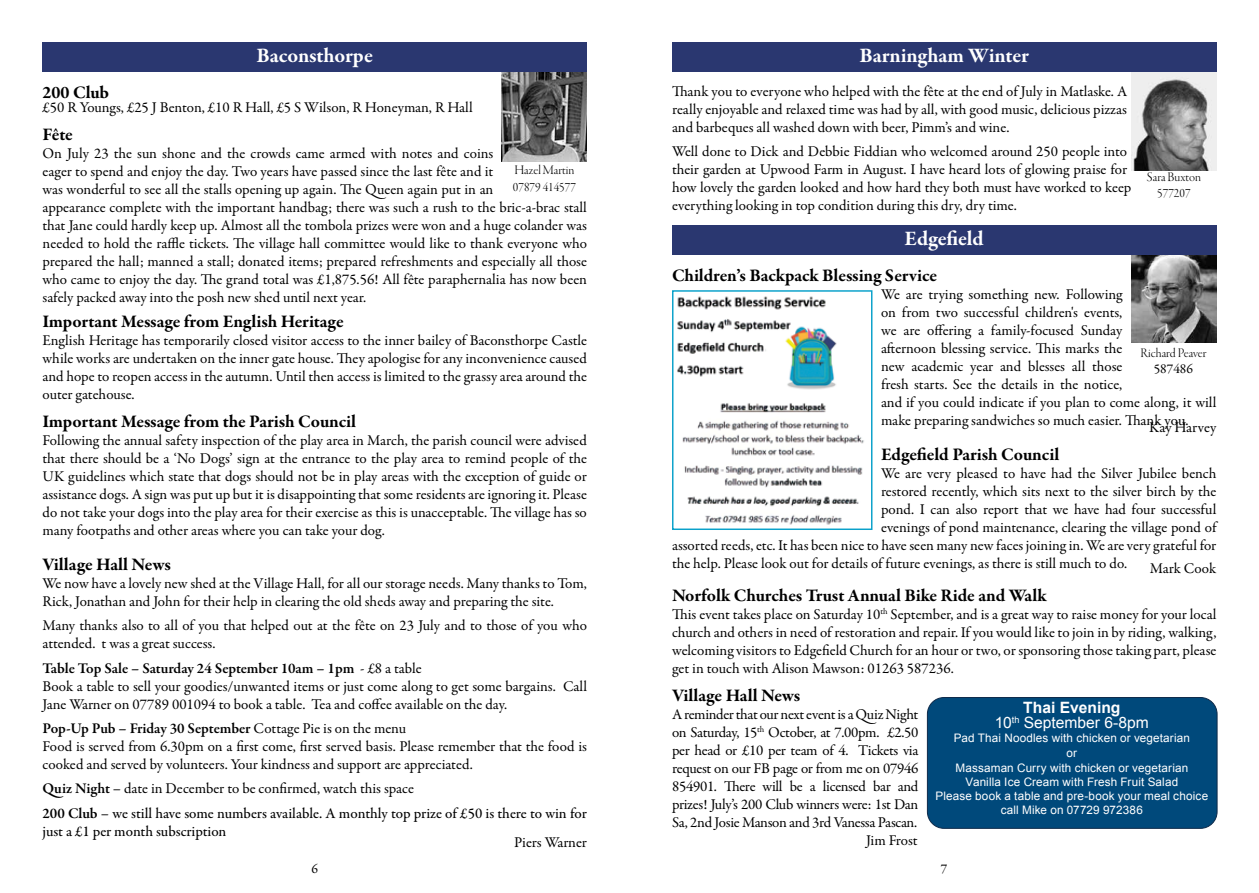
<style>
.page{position:relative;width:1259px;height:893px;background:#fff}
.page>*{position:absolute;margin:0;border:0;box-sizing:border-box;transform-origin:0 0}
.t1{font:700 21px "Garamond Premr Pro";letter-spacing:-.005em;color:#fff}
.t2{font:700 18px "Garamond Premr Pro";letter-spacing:-.005em;color:#000}
.t3{font:15.6px/14.7px "Arial";color:#fff;text-align:center}
.t4{font:15px/18px "Garamond Premr Pro";letter-spacing:-.005em;color:#000}
.t5{font:500 15px/24.3px "Garamond Premr Pro";letter-spacing:-.005em;color:#000}
.t6{font:13.5px/16.5px "Garamond Premr Pro Lt Disp";color:#000}
.t7{font:13.5px "Garamond Premr Pro";color:#000}
.t8{font:11.7px/14.4px "Arial";letter-spacing:.015em;color:#fff;text-align:center}
.s1{font-weight:600}
.s2{font-weight:400}
.s3{font-weight:700}
</style>
<div class="page">
<img style="left:502px;top:72px;width:85px;height:89px">
<div style="left:43px;top:43px;width:544px;height:29px;background:#2a3770"></div>
<div style="left:672px;top:43px;width:544px;height:29px;background:#2a3770"></div>
<img style="left:1131px;top:72px;width:85px;height:98px">
<div style="left:927px;top:697px;width:290px;height:131px;background:#00497b;border-radius:17px"></div>
<div style="left:927px;top:697px;width:290px;height:132px;border:1px solid #0e2a4a;border-radius:17px"></div>
<img style="left:1131px;top:255px;width:85px;height:88px">
<div style="left:672px;top:225px;width:544px;height:30px;background:#2a3770"></div>
<img style="left:677px;top:296px;width:187px;height:229px">
<div style="left:672px;top:290px;width:200px;height:240px;border:1px solid #0aa1ca"></div>
<h1 class="t1" style="left:256px;top:43px;width:118px">Baconsthorpe</h1>
<p class="t2" style="left:43px;top:81px;width:68px">200 Club</p>
<p class="t4" style="left:43px;top:98px;width:432px">£50 R Youngs, £25 J Benton, £10 R Hall, £5 S Wilson, R Honeyman, R Hall</p>
<p class="t2" style="left:43px;top:123px;width:32px">Fête</p>
<p class="t4" style="left:43px;top:144px;width:546px">On July 23 the sun shone and the crowds came armed with notes and coins<br>eager to spend and enjoy the day. Two years have passed since the last fête and it<br>was wonderful to see all the stalls opening up again. The Queen again put in an<br>appearance complete with the important handbag; there was such a rush to the bric-a-brac stall that Jane could hardly keep up. Almost all the tombola prizes were won and a huge colander was needed to hold the raffle tickets. The village hall committee would like to thank everyone who prepared the hall; manned a stall; donated items; prepared refreshments and especially all those who came to enjoy the day. The grand total was £1,875.56! All fête paraphernalia has now been safely packed away into the posh new shed until next year.</p>
<p class="t2" style="left:43px;top:311px;width:303px">Important Message from English Heritage</p>
<p class="t4" style="left:43px;top:332px;width:546px;text-align:justify">English Heritage has temporarily closed visitor access to the inner bailey of Baconsthorpe Castle while works are undertaken on the inner gate house. They apologise for any inconvenience caused and hope to reopen access in the autumn. Until then access is limited to the grassy area around the outer gatehouse.</p>
<p class="t2" style="left:43px;top:411px;width:315px">Important Message from the Parish Council</p>
<p class="t4" style="left:43px;top:432px;width:546px;text-align:justify">Following the annual safety inspection of the play area in March, the parish council were advised that there should be a ‘No Dogs’ sign at the entrance to the play area to remind people of the UK guidelines which state that dogs should not be in play areas with the exception of guide or assistance dogs. A sign was put up but it is disappointing that some residents are ignoring it. Please do not take your dogs into the play area for their exercise as this is unacceptable. The village has so many footpaths and other areas where you can take your dog.</p>
<p class="t2" style="left:43px;top:553px;width:130px">Village Hall News</p>
<p class="t4" style="left:43px;top:574px;width:546px">We now have a lovely new shed at the Village Hall, for all our storage needs. Many thanks to Tom,<br>Rick, Jonathan and John for their help in clearing the old sheds away and preparing the site.</p>
<p class="t4" style="left:43px;top:617px;width:546px">Many thanks also to all of you that helped out at the fête on 23 July and to those of you who attended. t was a great success.</p>
<p class="t4" style="left:43px;top:659px;width:546px"><span class="s1">Table Top Sale – Saturday 24 September 10am – 1pm</span> - £8 a table<br>Book a table to sell your goodies/unwanted items or just come along to get some bargains. Call<br>Jane Warner on 07789 001094 to book a table. Tea and coffee available on the day.</p>
<p class="t4" style="left:43px;top:720px;width:546px"><span class="s1">Pop-Up Pub – Friday 30 September</span> Cottage Pie is on the menu<br>Food is served from 6.30pm on a first come, first served basis. Please remember that the food is cooked and served by volunteers. Your kindness and support are appreciated.</p>
<p class="t5" style="left:43px;top:777px;width:546px"><span class="s1">Quiz Night</span> – <span class="s2">date in December to be confirmed, watch this space<br></span><span class="s1">200 Club</span> – we still have some numbers available. A monthly top prize of £50 is there to win for</p>
<p class="t5" style="left:43px;top:819px;width:185px">just a £1 per month subscription</p>
<p class="t4" style="left:514px;top:833px;width:74px">Piers Warner</p>
<p class="t6" style="left:513px;top:162px;width:64px">Hazel Martin<br>07879 414577</p>
<h1 class="t1" style="left:859px;top:43px;width:171px">Barningham Winter</h1>
<p class="t4" style="left:672px;top:83px;width:457px;text-align:justify">Thank you to everyone who helped with the fête at the end of July in Matlaske. A really enjoyable and relaxed time was had by all, with good music, delicious pizzas and barbeques all washed down with beer, Pimm’s and wine.</p>
<p class="t4" style="left:672px;top:143px;width:461px">Well done to Dick and Debbie Fiddian who welcomed around 250 people into their garden at Upwood Farm in August. I have heard lots of glowing praise for how lovely the garden looked and how hard they both must have worked to keep everything looking in top condition during this dry, dry time.</p>
<h1 class="t1" style="left:904px;top:225px;width:81px">Edgefield</h1>
<p class="t6" style="left:1147px;top:169px;width:55px;text-align:center">Sara Buxton<br>577207</p>
<p class="t2" style="left:672px;top:264px;width:267px">Children’s Backpack Blessing Service</p>
<p class="t4" style="left:881px;top:285px;width:337px">We are trying something new. Following<br>on from two successful children's events,<br>we are offering a family-focused Sunday<br>afternoon blessing service. This marks the<br>new academic year and blesses all those<br>fresh starts. See the details in the notice,<br>and if you could indicate if you plan to come along, it will make preparing sandwiches so much easier. Thank you.</p>
<p class="t6" style="left:1140px;top:345px;width:68px">Richard Peaver</p>
<p class="t7" style="left:1153px;top:361px;width:41px">587486</p>
<p class="t4" style="left:1149px;top:419px;width:69px">Kay Harvey</p>
<p class="t2" style="left:881px;top:443px;width:180px">Edgefield Parish Council</p>
<p class="t4" style="left:881px;top:465px;width:337px">We are very pleased to have had the Silver Jubilee bench</p>
<p class="t4" style="left:881px;top:483px;width:337px">restored recently, which sits next to the silver birch by the</p>
<p class="t4" style="left:881px;top:501px;width:337px">pond. I can also report that we have had four successful</p>
<p class="t4" style="left:881px;top:519px;width:337px">evenings of pond maintenance, clearing the village pond of</p>
<p class="t4" style="left:672px;top:537px;width:546px">assorted reeds, etc. It has been nice to have seen many new faces joining in. We are very grateful for</p>
<p class="t4" style="left:672px;top:555px;width:457px">the help. Please look out for details of future evenings, as there is still much to do.</p>
<p class="t4" style="left:1150px;top:559px;width:68px">Mark Cook</p>
<p class="t2" style="left:672px;top:584px;width:376px">Norfolk Churches Trust Annual Bike Ride and Walk</p>
<p class="t4" style="left:672px;top:605px;width:546px;text-align:justify">This event takes place on Saturday 10<sup>th</sup> September, and is a great way to raise money for your local church and others in need of restoration and repair. If you would like to join in by riding, walking, welcoming visitors to Edgefield Church for an hour or two, or sponsoring those taking part, please get in touch with Alison Mawson: 01263 587236.</p>
<p class="t2" style="left:672px;top:684px;width:130px">Village Hall News</p>
<p class="t4" style="left:672px;top:705px;width:248px;text-align:right">A reminder that our next event is a Quiz Night on Saturday, 15<sup>th</sup> October, at 7.00pm. £2.50 per head or £10 per team of 4. Tickets via request on our FB page or from me on 07946<br>854901. There will be a licensed bar and prizes! July’s 200 Club winners were: 1st Dan Sa, 2nd Josie Manson and 3rd Vanessa Pascan.<br>Jim Frost</p>
<p class="t3" style="left:995px;top:700px;width:155px"><span class="s3">Thai Evening<br></span>10<sup>th</sup> September 6-8pm</p>
<p class="t8" style="left:935px;top:731px;width:274px">Pad Thai Noodles with chicken or vegetarian<br>or<br>Massaman Curry with chicken or vegetarian<br>Vanilla Ice Cream with Fresh Fruit Salad<br>Please book a table and pre-book your meal choice call Mike on 07729 972386</p>
<p class="t7" style="left:311px;top:861px;width:8px">6</p>
<p class="t7" style="left:941px;top:861px;width:8px">7</p>
</div>
